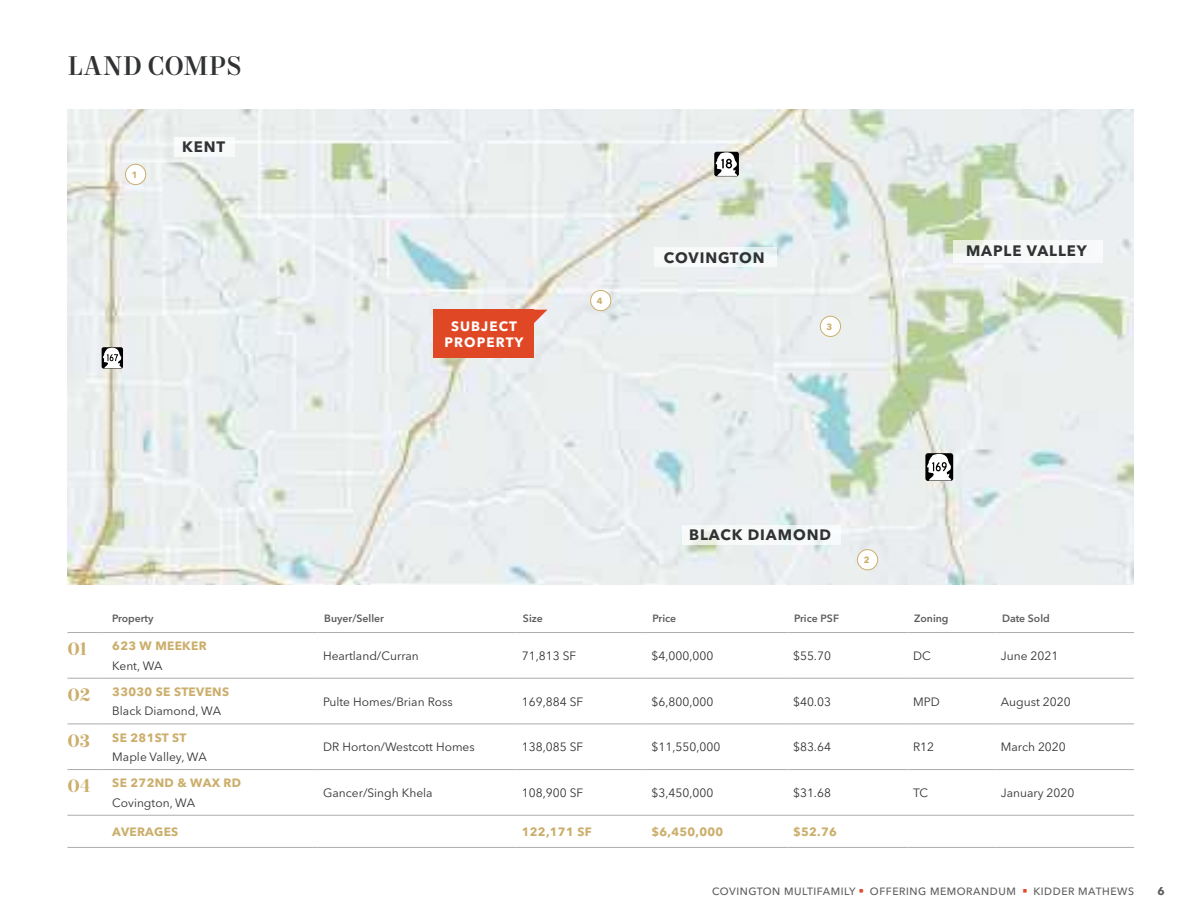
<style>
.page{position:relative;width:1188px;height:918px;background:#fff}
.page>*{position:absolute;margin:0;border:0;box-sizing:border-box;transform-origin:0 0}
.Headline_-_Level_2{font:500 27px "Mort Modern 09";letter-spacing:.005em;color:#313234}
.Comp___-_Gold{font:600 18px "Mort Modern 10";color:#cbae6b}
.Neighborhood___City{font:700 15px "Avenir Next LT Pro";letter-spacing:.06em;color:#313234}
.Subject_Property_Cal{font:700 13.5px/16.5px "Avenir Next LT Pro";letter-spacing:.08em;color:#fff;text-align:center}
.Comp_Data{font:12px "Avenir Next LT Pro";color:#313234}
.Comp_Name_-_Gold{font:700 12px "Avenir Next LT Pro";letter-spacing:.025em;color:#cbae6b}
.Comp_Name_-_Midnight{font:700 12px "Avenir Next LT Pro";letter-spacing:.025em;color:#cbae6b}
.t1{font:700 11.25px "Avenir Next LT Pro";color:#5e5d5d}
.t2{font:500 10.5px "Avenir Next LT Pro";letter-spacing:.05em;color:#5e5d5d}
.Table_Descriptor{font:600 10.5px "Avenir Next LT Pro";color:#5e5d5d}
.Table_Input{font:700 9px "Avenir Next LT Pro";color:#cbae6b}
.s1{color:#e04825}
</style>
<div class="page">
<hr style="left:68px;top:724px;width:31px;height:1px;background:#afabac">
<hr style="left:99px;top:724px;width:219px;height:1px;background:#afabac">
<hr style="left:68px;top:632px;width:31px;height:1px;background:#afabac">
<hr style="left:68px;top:678px;width:31px;height:1px;background:#afabac">
<hr style="left:68px;top:769px;width:31px;height:1px;background:#afabac">
<hr style="left:68px;top:815px;width:31px;height:1px;background:#afabac">
<hr style="left:68px;top:847px;width:31px;height:1px;background:#afabac">
<hr style="left:99px;top:632px;width:219px;height:1px;background:#afabac">
<hr style="left:99px;top:678px;width:219px;height:1px;background:#afabac">
<hr style="left:99px;top:769px;width:219px;height:1px;background:#afabac">
<hr style="left:99px;top:815px;width:219px;height:1px;background:#afabac">
<hr style="left:99px;top:847px;width:219px;height:1px;background:#afabac">
<hr style="left:318px;top:724px;width:198px;height:1px;background:#afabac">
<hr style="left:516px;top:724px;width:130px;height:1px;background:#afabac">
<hr style="left:646px;top:724px;width:142px;height:1px;background:#afabac">
<hr style="left:788px;top:724px;width:120px;height:1px;background:#afabac">
<hr style="left:908px;top:724px;width:87px;height:1px;background:#afabac">
<hr style="left:995px;top:724px;width:139px;height:1px;background:#afabac">
<hr style="left:318px;top:632px;width:198px;height:1px;background:#afabac">
<hr style="left:516px;top:632px;width:130px;height:1px;background:#afabac">
<hr style="left:646px;top:632px;width:142px;height:1px;background:#afabac">
<hr style="left:788px;top:632px;width:120px;height:1px;background:#afabac">
<hr style="left:908px;top:632px;width:87px;height:1px;background:#afabac">
<hr style="left:995px;top:632px;width:139px;height:1px;background:#afabac">
<hr style="left:318px;top:678px;width:198px;height:1px;background:#afabac">
<hr style="left:516px;top:678px;width:130px;height:1px;background:#afabac">
<hr style="left:646px;top:678px;width:142px;height:1px;background:#afabac">
<hr style="left:788px;top:678px;width:120px;height:1px;background:#afabac">
<hr style="left:908px;top:678px;width:87px;height:1px;background:#afabac">
<hr style="left:995px;top:678px;width:139px;height:1px;background:#afabac">
<hr style="left:318px;top:769px;width:198px;height:1px;background:#afabac">
<hr style="left:516px;top:769px;width:130px;height:1px;background:#afabac">
<hr style="left:646px;top:769px;width:142px;height:1px;background:#afabac">
<hr style="left:788px;top:769px;width:120px;height:1px;background:#afabac">
<hr style="left:908px;top:769px;width:87px;height:1px;background:#afabac">
<hr style="left:995px;top:769px;width:139px;height:1px;background:#afabac">
<hr style="left:318px;top:815px;width:198px;height:1px;background:#afabac">
<hr style="left:516px;top:815px;width:130px;height:1px;background:#afabac">
<hr style="left:646px;top:815px;width:142px;height:1px;background:#afabac">
<hr style="left:788px;top:815px;width:120px;height:1px;background:#afabac">
<hr style="left:908px;top:815px;width:87px;height:1px;background:#afabac">
<hr style="left:995px;top:815px;width:139px;height:1px;background:#afabac">
<hr style="left:318px;top:847px;width:198px;height:1px;background:#afabac">
<hr style="left:516px;top:847px;width:130px;height:1px;background:#afabac">
<hr style="left:646px;top:847px;width:142px;height:1px;background:#afabac">
<hr style="left:788px;top:847px;width:120px;height:1px;background:#afabac">
<hr style="left:908px;top:847px;width:87px;height:1px;background:#afabac">
<hr style="left:995px;top:847px;width:139px;height:1px;background:#afabac">
<img style="left:68px;top:110px;width:1066px;height:474px">
<div style="left:174px;top:137px;width:60px;height:20px;background:#f8fafa"></div>
<svg style="left:654px;top:247px;width:123px;height:20px"></svg>
<svg style="left:534px;top:310px;width:14px;height:14px"></svg>
<div style="left:434px;top:310px;width:100px;height:48px;background:#e04825"></div>
<div style="left:857px;top:550px;width:21px;height:20px;background:#fff;border-radius:50%"></div>
<div style="left:857px;top:549px;width:21px;height:21px;border:1px solid #cbae6b;border-radius:50%"></div>
<div style="left:820px;top:316px;width:21px;height:20px;background:#fff;border-radius:50%"></div>
<div style="left:820px;top:316px;width:21px;height:21px;border:1px solid #cbae6b;border-radius:50%"></div>
<div style="left:591px;top:290px;width:20px;height:21px;background:#fff;border-radius:50%"></div>
<div style="left:590px;top:290px;width:21px;height:21px;border:1px solid #cbae6b;border-radius:50%"></div>
<div style="left:125px;top:164px;width:21px;height:21px;background:#fff;border-radius:50%"></div>
<div style="left:125px;top:164px;width:21px;height:21px;border:1px solid #cbae6b;border-radius:50%"></div>
<svg style="left:102px;top:347px;width:21px;height:22px"></svg>
<svg style="left:103px;top:348px;width:19px;height:20px"></svg>
<svg style="left:682px;top:525px;width:159px;height:20px"></svg>
<svg style="left:953px;top:240px;width:149px;height:23px"></svg>
<div style="left:925px;top:453px;width:28px;height:28px;background:#000;border-radius:3px"></div>
<svg style="left:927px;top:454px;width:24px;height:26px"></svg>
<div style="left:714px;top:152px;width:25px;height:24px;background:#000;border-radius:2px"></div>
<svg style="left:716px;top:152px;width:21px;height:24px"></svg>
<p class="Headline_-_Level_2" style="left:68px;top:48px;width:176px">LAND COMPS</p>
<p class="Table_Input" style="left:132px;top:169px;width:7px">1</p>
<p class="Neighborhood___City" style="left:182px;top:138px;width:45px">KENT</p>
<p class="Subject_Property_Cal" style="left:445px;top:318px;width:80px">SUBJECT<br>PROPERTY</p>
<p class="Table_Input" style="left:597px;top:295px;width:7px">4</p>
<p class="Neighborhood___City" style="left:664px;top:249px;width:102px">COVINGTON</p>
<p class="Table_Input" style="left:827px;top:321px;width:7px">3</p>
<p class="Neighborhood___City" style="left:689px;top:526px;width:143px">BLACK DIAMOND</p>
<p class="Table_Input" style="left:864px;top:554px;width:7px">2</p>
<p class="Neighborhood___City" style="left:966px;top:242px;width:122px">MAPLE VALLEY</p>
<p class="Table_Descriptor" style="left:112px;top:612px;width:43px">Property</p>
<p class="Table_Descriptor" style="left:324px;top:612px;width:61px">Buyer/Seller</p>
<p class="Table_Descriptor" style="left:523px;top:612px;width:21px">Size</p>
<p class="Table_Descriptor" style="left:653px;top:612px;width:25px">Price</p>
<p class="Table_Descriptor" style="left:794px;top:612px;width:46px">Price PSF</p>
<p class="Table_Descriptor" style="left:914px;top:612px;width:36px">Zoning</p>
<p class="Table_Descriptor" style="left:1002px;top:612px;width:49px">Date Sold</p>
<p class="Comp___-_Gold" style="left:68px;top:637px;width:21px">01</p>
<p class="Comp_Name_-_Gold" style="left:112px;top:639px;width:96px">623 W MEEKER</p>
<p class="Comp_Data" style="left:112px;top:658px;width:52px">Kent, WA</p>
<p class="Comp___-_Gold" style="left:68px;top:683px;width:24px">02</p>
<p class="Comp_Name_-_Gold" style="left:112px;top:684px;width:118px">33030 SE STEVENS</p>
<p class="Comp_Data" style="left:112px;top:704px;width:110px">Black Diamond, WA</p>
<p class="Comp___-_Gold" style="left:68px;top:729px;width:24px">03</p>
<p class="Comp_Name_-_Gold" style="left:112px;top:730px;width:76px">SE 281ST ST</p>
<p class="Comp_Data" style="left:112px;top:750px;width:96px">Maple Valley, WA</p>
<p class="Comp___-_Gold" style="left:68px;top:774px;width:25px">04</p>
<p class="Comp_Name_-_Gold" style="left:112px;top:776px;width:130px">SE 272ND &amp; WAX RD</p>
<p class="Comp_Data" style="left:112px;top:795px;width:84px">Covington, WA</p>
<p class="Comp_Data" style="left:323px;top:649px;width:97px">Heartland/Curran</p>
<p class="Comp_Data" style="left:522px;top:649px;width:56px">71,813 SF</p>
<p class="Comp_Data" style="left:651px;top:649px;width:63px">$4,000,000</p>
<p class="Comp_Data" style="left:793px;top:649px;width:39px">$55.70</p>
<p class="Comp_Data" style="left:913px;top:649px;width:19px">DC</p>
<p class="Comp_Data" style="left:1001px;top:649px;width:59px">June 2021</p>
<p class="Comp_Data" style="left:323px;top:694px;width:131px">Pulte Homes/Brian Ross</p>
<p class="Comp_Data" style="left:522px;top:694px;width:63px">169,884 SF</p>
<p class="Comp_Data" style="left:651px;top:694px;width:63px">$6,800,000</p>
<p class="Comp_Data" style="left:793px;top:694px;width:39px">$40.03</p>
<p class="Comp_Data" style="left:913px;top:694px;width:28px">MPD</p>
<p class="Comp_Data" style="left:1001px;top:694px;width:71px">August 2020</p>
<p class="Comp_Data" style="left:323px;top:740px;width:153px">DR Horton/Westcott Homes</p>
<p class="Comp_Data" style="left:522px;top:740px;width:63px">138,085 SF</p>
<p class="Comp_Data" style="left:651px;top:740px;width:70px">$11,550,000</p>
<p class="Comp_Data" style="left:793px;top:740px;width:39px">$83.64</p>
<p class="Comp_Data" style="left:913px;top:740px;width:23px">R12</p>
<p class="Comp_Data" style="left:1001px;top:740px;width:66px">March 2020</p>
<p class="Comp_Data" style="left:323px;top:786px;width:111px">Gancer/Singh Khela</p>
<p class="Comp_Data" style="left:522px;top:786px;width:63px">108,900 SF</p>
<p class="Comp_Data" style="left:651px;top:786px;width:63px">$3,450,000</p>
<p class="Comp_Data" style="left:793px;top:786px;width:39px">$31.68</p>
<p class="Comp_Data" style="left:913px;top:786px;width:17px">TC</p>
<p class="Comp_Data" style="left:1001px;top:786px;width:75px">January 2020</p>
<p class="Comp_Name_-_Gold" style="left:112px;top:824px;width:68px">AVERAGES</p>
<p class="Comp_Name_-_Midnight" style="left:522px;top:824px;width:71px">122,171 SF</p>
<p class="Comp_Name_-_Midnight" style="left:651px;top:824px;width:73px">$6,450,000</p>
<p class="Comp_Name_-_Midnight" style="left:793px;top:824px;width:45px">$52.76</p>
<p class="t2" style="left:712px;top:885px;width:423px">COVINGTON MULTIFAMILY <span class="s1">■</span> OFFERING MEMORANDUM <span class="s1">■</span> KIDDER MATHEWS</p>
<p class="t1" style="left:1157px;top:884px;width:9px">6</p>
</div>
